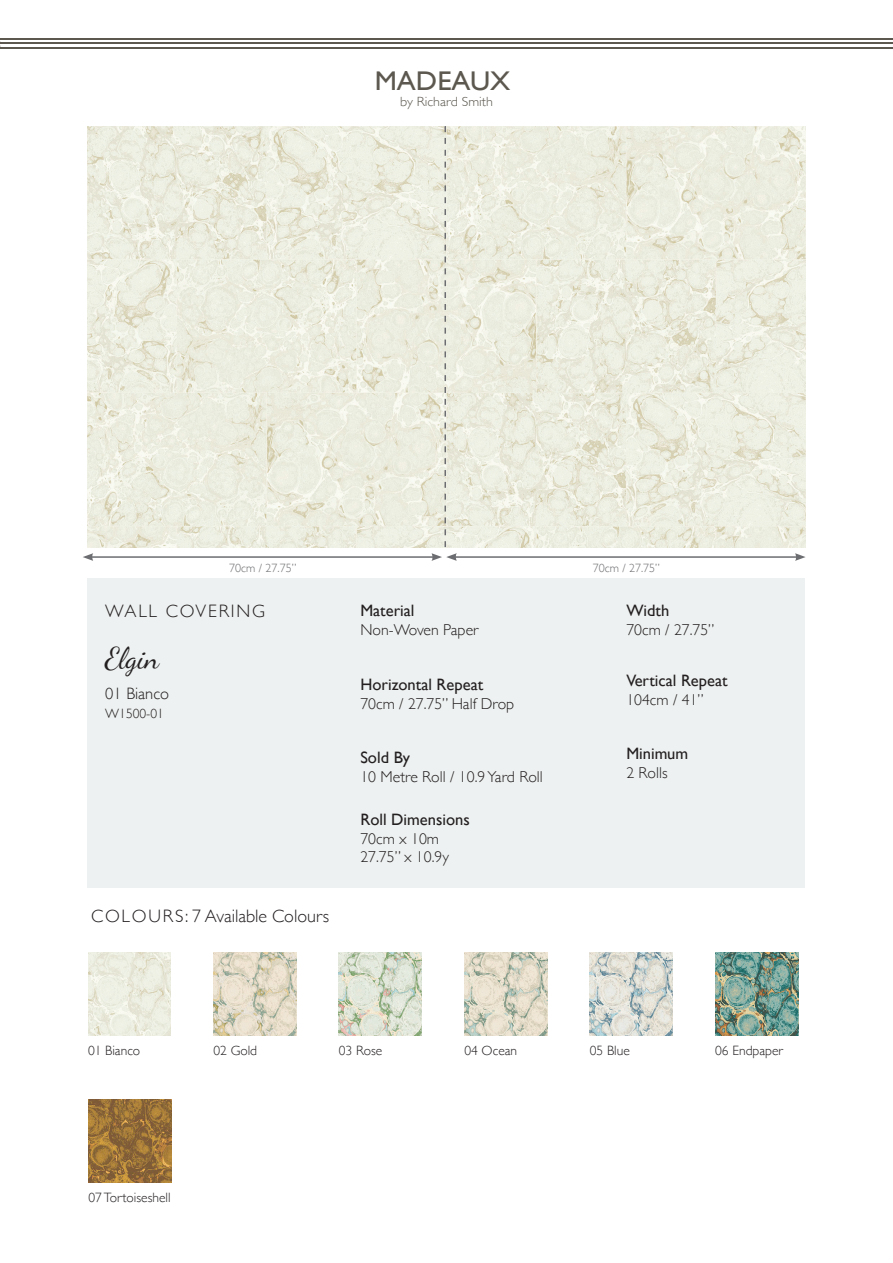
<style>
.page{position:relative;width:893px;height:1263px;background:#fff}
.page>*{position:absolute;margin:0;border:0;box-sizing:border-box;transform-origin:0 0}
.t1{font:30px "Dancing Script";color:#231f20}
.t2{font:27px "Gill Sans";color:#5c584f;scale:1.05 1}
.t3{font:300 18px "Gill Sans";color:#231f20}
.t4{font:300 18px "Gill Sans";letter-spacing:.1em;color:#231f20}
.t5{font:16.5px "Gill Sans";color:#231f20}
.t6{font:300 16.5px "Gill Sans";color:#231f20}
.t7{font:300 15.75px/18.9px "Gill Sans";color:#231f20}
.t8{font:300 13.5px "Gill Sans";color:#231f20}
.t9{font:300 13.35px "Gill Sans";color:#5c584f;scale:1.05 1}
.t10{font:300 12px "Gill Sans";color:#6c6d70}
</style>
<div class="page">
<hr style="left:1px;top:47px;width:892px;height:2px;background:#5c584f">
<hr style="left:1px;top:42px;width:892px;height:2px;background:#5c584f">
<hr style="left:0;top:38px;width:892px;height:2px;background:#5c584f">
<hr style="left:91px;top:556px;width:343px;height:2px;background:#6c6d70">
<svg style="left:83px;top:553px;width:10px;height:8px"></svg>
<hr style="left:454px;top:556px;width:343px;height:2px;background:#6c6d70">
<svg style="left:431px;top:553px;width:26px;height:8px"></svg>
<svg style="left:795px;top:553px;width:11px;height:8px"></svg>
<img style="left:88px;top:126px;width:718px;height:421px">
<div style="left:87px;top:578px;width:718px;height:310px;background:#eef1f1"></div>
<svg style="left:444px;top:126px;width:4px;height:421px;background:#d3d4ca"></svg>
<img style="left:88px;top:1099px;width:83px;height:83px">
<img style="left:715px;top:953px;width:83px;height:82px">
<img style="left:590px;top:953px;width:83px;height:82px">
<img style="left:464px;top:953px;width:83px;height:82px">
<img style="left:339px;top:953px;width:83px;height:82px">
<img style="left:213px;top:953px;width:83px;height:82px">
<img style="left:88px;top:953px;width:83px;height:82px">
<h2 class="t2" style="left:375px;top:65px;width:131px">MADEAUX</h2>
<p class="t9" style="left:400px;top:91px;width:90px">by Richard Smith</p>
<p class="t10" style="left:229px;top:558px;width:69px">70cm / 27.75”</p>
<p class="t10" style="left:593px;top:558px;width:69px">70cm / 27.75”</p>
<p class="t5" style="left:360px;top:600px;width:56px">Material</p>
<p class="t7" style="left:360px;top:619px;width:120px">Non-Woven Paper</p>
<p class="t4" style="left:105px;top:597px;width:161px">WALL COVERING</p>
<h1 class="t1" style="left:105px;top:635px;width:55px">Elgin</h1>
<p class="t6" style="left:105px;top:681px;width:65px">01 Bianco</p>
<p class="t8" style="left:105px;top:703px;width:60px">W1500-01</p>
<p class="t5" style="left:626px;top:600px;width:44px">Width</p>
<p class="t7" style="left:626px;top:619px;width:90px">70cm / 27.75”</p>
<p class="t5" style="left:626px;top:671px;width:103px">Vertical Repeat</p>
<p class="t7" style="left:626px;top:690px;width:79px">104cm / 41”</p>
<p class="t5" style="left:360px;top:675px;width:124px">Horizontal Repeat</p>
<p class="t7" style="left:360px;top:694px;width:155px">70cm / 27.75” Half Drop</p>
<p class="t3" style="left:91px;top:902px;width:240px">COLOURS: 7 Available Colours</p>
<p class="t5" style="left:360px;top:748px;width:51px">Sold By</p>
<p class="t7" style="left:360px;top:766px;width:184px">10 Metre Roll / 10.9 Yard Roll</p>
<p class="t5" style="left:360px;top:809px;width:111px">Roll Dimensions</p>
<p class="t7" style="left:360px;top:828px;width:90px">70cm x 10m<br>27.75” x 10.9y</p>
<p class="t5" style="left:626px;top:744px;width:63px">Minimum</p>
<p class="t7" style="left:626px;top:763px;width:43px">2 Rolls</p>
<p class="t8" style="left:88px;top:1040px;width:54px">01 Bianco</p>
<p class="t8" style="left:213px;top:1040px;width:45px">02 Gold</p>
<p class="t8" style="left:339px;top:1040px;width:45px">03 Rose</p>
<p class="t8" style="left:464px;top:1040px;width:54px">04 Ocean</p>
<p class="t8" style="left:590px;top:1040px;width:42px">05 Blue</p>
<p class="t8" style="left:715px;top:1040px;width:69px">06 Endpaper</p>
<p class="t8" style="left:88px;top:1186px;width:84px">07 Tortoiseshell</p>
</div>
